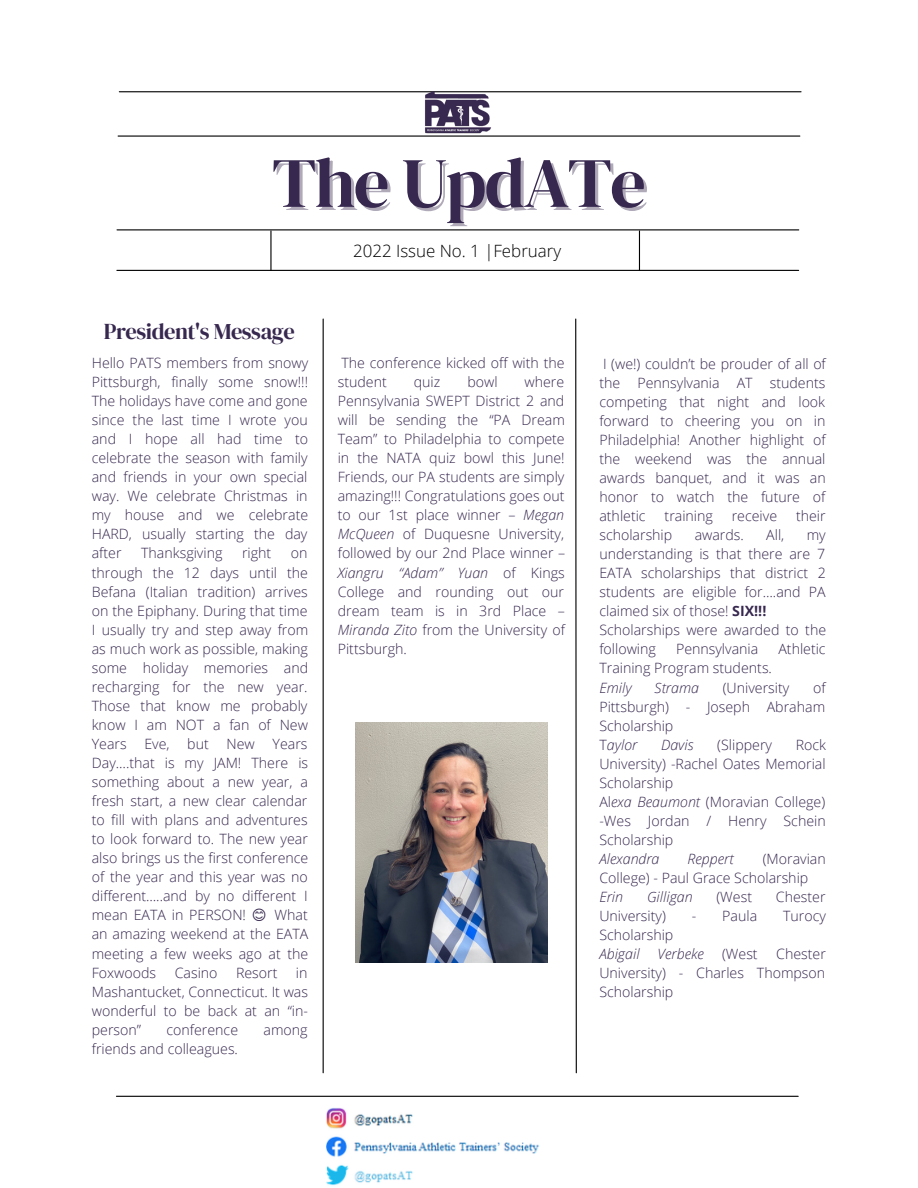
<style>
.page{position:relative;width:918px;height:1188px;background:#fff}
.page>*{position:absolute;margin:0;border:0;box-sizing:border-box;transform-origin:0 0}
.t1{font:70.5px "DM Serif Display";letter-spacing:-.025em;color:#37284f}
.t2{font:22.5px "DM Serif Display";letter-spacing:-.02em;color:#37284f}
.t3{font:300 16.95px "Open Sans";color:#000}
.t4{font:300 14.25px/19px "Open Sans";color:#37284f;text-align:justify}
.t5{font:italic 300 14.25px "Open Sans";color:#37284f}
.s1{font-style:italic}
.s2{font-weight:700}
.s3{font-style:normal}
</style>
<div class="page">
<hr style="left:117px;top:229px;width:682px;height:1px;background:#000">
<hr style="left:118px;top:136px;width:682px;height:1px;background:#000">
<hr style="left:117px;top:270px;width:682px;height:1px;background:#000">
<hr style="left:270px;top:231px;width:2px;height:39px;background:#000">
<hr style="left:639px;top:231px;width:1px;height:39px;background:#000">
<hr style="left:119px;top:91px;width:682px;height:1px;background:#000">
<img style="left:355px;top:723px;width:193px;height:239px">
<hr style="left:323px;top:319px;width:1px;height:754px;background:#000">
<svg style="left:575px;top:318px;width:2px;height:756px"></svg>
<hr style="left:116px;top:1096px;width:682px;height:1px;background:#000">
<img style="left:421px;top:91px;width:72px;height:46px">
<img style="left:327px;top:1108px;width:213px;height:78px">
<p class="t1" style="left:272px;top:134px;width:375px">The UpdATe</p>
<p class="t2" style="left:104px;top:316px;width:192px">President's Message</p>
<p class="t4" style="left:92px;top:353px;width:218px">Hello PATS members from snowy Pittsburgh, finally some snow!!!<br>The holidays have come and gone since the last time I wrote you and I hope all had time to celebrate the season with family and friends in your own special way. We celebrate Christmas in my house and we celebrate HARD, usually starting the day after</p>
<p class="t4" style="left:141px;top:543px;width:83px">Thanksgiving</p>
<p class="t4" style="left:242px;top:543px;width:31px">right</p>
<p class="t4" style="left:92px;top:543px;width:218px;text-indent:199px">on through the 12 days until the Befana (Italian tradition) arrives on the Epiphany. During that time I usually try and step away from as much work as possible, making some holiday memories and recharging for the new year.<br>Those that know me probably know I am NOT a fan of New Years Eve, but New Years Day….that is my JAM! There is something about a new year, a fresh start, a new clear calendar to fill with plans and adventures to look forward to. The new year also brings us the first conference of the year and this year was no different…..and by no different I mean EATA in PERSON!</p>
<p class="t4" style="left:92px;top:905px;width:218px;text-indent:183px">What an amazing weekend at the EATA meeting a few weeks ago at the Foxwoods</p>
<p class="t4" style="left:92px;top:963px;width:218px;text-indent:204px">in Mashantucket, Connecticut. It was wonderful to be back at an “in&shy;person”</p>
<p class="t4" style="left:175px;top:963px;width:44px">Casino</p>
<p class="t4" style="left:236px;top:963px;width:43px">Resort</p>
<p class="t4" style="left:166px;top:1020px;width:73px">conference</p>
<p class="t4" style="left:264px;top:1020px;width:46px">among</p>
<p class="t4" style="left:92px;top:1039px;width:148px">friends and colleagues.</p>
<p class="t3" style="left:353px;top:239px;width:210px">2022 Issue No. 1 |February</p>
<p class="t4" style="left:338px;top:353px;width:228px">The conference kicked off with the student</p>
<p class="t4" style="left:338px;top:372px;width:229px;text-indent:187px">where Pennsylvania SWEPT District 2 and will be sending the “PA Dream Team” to Philadelphia to compete in the NATA quiz bowl this June!<br>Friends, our PA students are simply amazing!!! Congratulations goes out to our 1st place winner – <span class="s1">Megan McQueen</span> of Duquesne University, followed by our 2nd Place winner – <span class="s1">Xiangru “Adam” Yuan</span> of Kings College and rounding out our dream team is in 3rd Place – <span class="s1">Miranda Zito</span> from the University of Pittsburgh.</p>
<p class="t4" style="left:414px;top:372px;width:28px">quiz</p>
<p class="t4" style="left:467px;top:372px;width:32px">bowl</p>
<p class="t4" style="left:599px;top:354px;width:228px">I (we!) couldn’t be prouder of all of the Pennsylvania AT students competing that night and look forward to cheering you on in Philadelphia! Another highlight of the weekend was the annual awards banquet, and it was an honor to watch the future of athletic</p>
<p class="t4" style="left:665px;top:506px;width:50px">training</p>
<p class="t4" style="left:732px;top:506px;width:47px">receive</p>
<p class="t4" style="left:796px;top:506px;width:31px">their</p>
<p class="t4" style="left:599px;top:525px;width:74px">scholarship</p>
<p class="t4" style="left:695px;top:525px;width:51px">awards.</p>
<p class="t4" style="left:766px;top:525px;width:19px">All,</p>
<p class="t4" style="left:599px;top:525px;width:228px;text-indent:207px">my understanding is that there are 7<br>EATA scholarships that district 2 students are eligible for….and PA claimed six of those! <span class="s2">SIX!!!</span></p>
<p class="t4" style="left:599px;top:620px;width:228px">Scholarships were awarded to the following</p>
<p class="t4" style="left:676px;top:639px;width:84px">Pennsylvania</p>
<p class="t4" style="left:778px;top:639px;width:49px">Athletic</p>
<p class="t4" style="left:599px;top:658px;width:174px">Training Program students.</p>
<p class="t5" style="left:599px;top:677px;width:34px">Emily</p>
<p class="t5" style="left:655px;top:677px;width:46px">Strama</p>
<p class="t4" style="left:723px;top:677px;width:68px">(University</p>
<p class="t4" style="left:599px;top:677px;width:228px;text-indent:214px">of Pittsburgh) - Joseph Abraham Scholarship</p>
<p class="t5" style="left:599px;top:734px;width:39px"><span class="s3">T</span>aylor</p>
<p class="t5" style="left:661px;top:734px;width:34px">Davis</p>
<p class="t4" style="left:717px;top:735px;width:56px">(Slippery</p>
<p class="t4" style="left:599px;top:735px;width:228px;text-indent:196px">Rock University) -Rachel Oates Memorial Scholarship</p>
<p class="t4" style="left:599px;top:792px;width:228px">Al<span class="s1">exa Beaumont</span> (Moravian College) -Wes Jordan / Henry Schein Scholarship</p>
<p class="t5" style="left:599px;top:849px;width:62px">Alexandra</p>
<p class="t5" style="left:688px;top:849px;width:48px">Reppert</p>
<p class="t4" style="left:599px;top:849px;width:228px;text-indent:163px">(Moravian<br>College) - Paul Grace Scholarship</p>
<p class="t5" style="left:599px;top:887px;width:25px">Erin</p>
<p class="t5" style="left:647px;top:887px;width:47px">Gilligan</p>
<p class="t4" style="left:716px;top:887px;width:37px">(West</p>
<p class="t4" style="left:776px;top:887px;width:51px">Chester</p>
<p class="t4" style="left:599px;top:906px;width:68px">University)</p>
<p class="t4" style="left:692px;top:906px;width:67px">- Paula</p>
<p class="t4" style="left:783px;top:906px;width:44px">Turocy</p>
<p class="t4" style="left:599px;top:925px;width:76px">Scholarship</p>
<p class="t5" style="left:599px;top:944px;width:42px">Abigail</p>
<p class="t5" style="left:658px;top:944px;width:48px">Verbeke</p>
<p class="t4" style="left:722px;top:944px;width:37px">(West</p>
<p class="t4" style="left:599px;top:944px;width:228px;text-indent:177px">Chester University) - Charles Thompson Scholarship</p>
</div>
